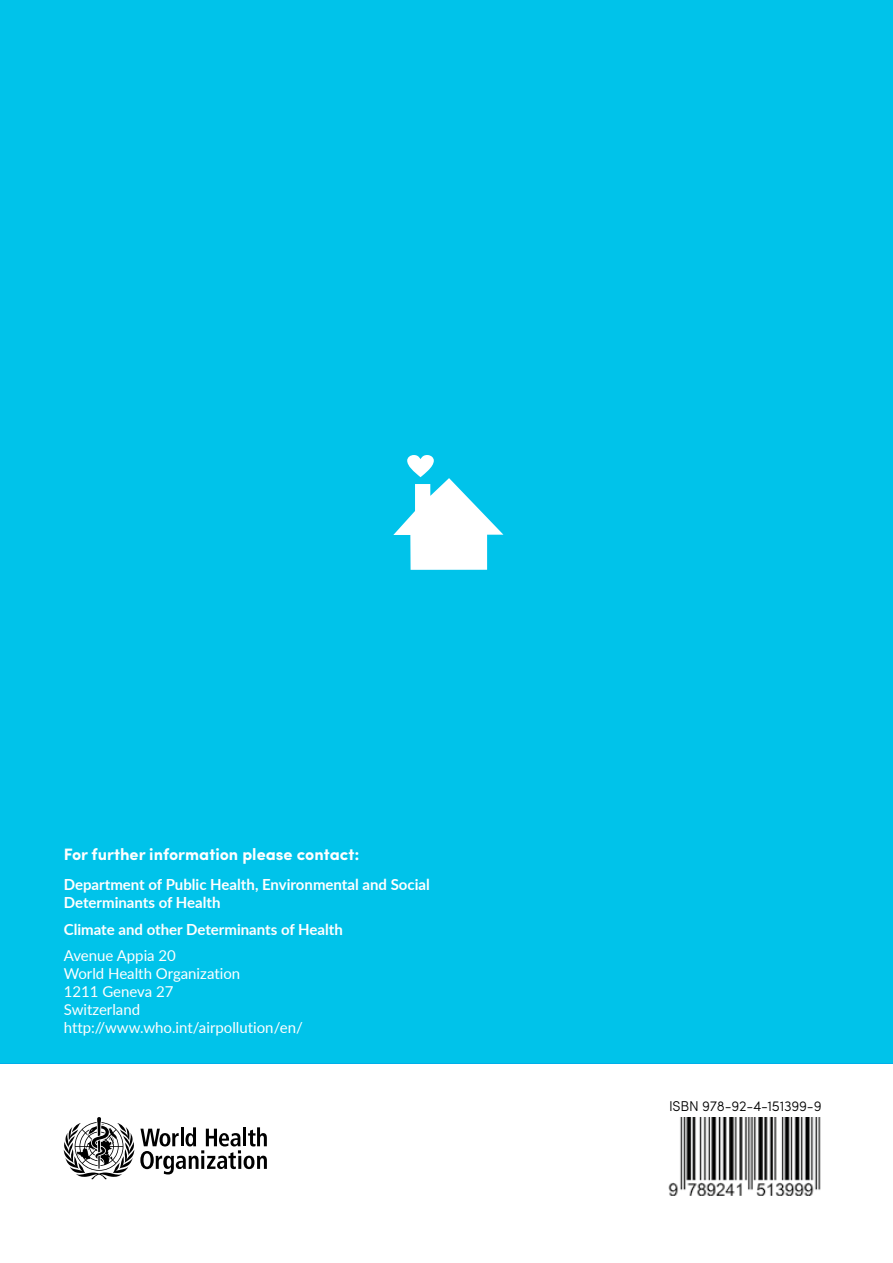
<style>
.page{position:relative;width:893px;height:1263px;background:#fff}
.page>*{position:absolute;margin:0;border:0;box-sizing:border-box;transform-origin:0 0}
.t1{font:700 16.5px "Sofia Pro";color:#fff}
.t2{font:700 15px/18px "Lato";color:#fff}
.t3{font:15px/18px "Lato";color:#fff}
.body-steps-bullet{font:300 14.25px "Sofia Pro";letter-spacing:-.015em;color:#000}
</style>
<div class="page">
<div style="left:0;top:0;width:893px;height:1063px;background:#00c3ea"></div>
<svg style="left:64px;top:1117px;width:203px;height:62px"></svg>
<svg style="left:393px;top:455px;width:110px;height:115px"></svg>
<img style="left:668px;top:1117px;width:153px;height:79px">
<p class="t1" style="left:64px;top:841px;width:297px">For further information please contact:</p>
<p class="t2" style="left:64px;top:875px;width:368px">Department of Public Health, Environmental and Social<br>Determinants of Health</p>
<p class="t2" style="left:64px;top:920px;width:281px">Climate and other Determinants of Health</p>
<p class="t3" style="left:64px;top:947px;width:114px">Avenue Appia 20</p>
<p class="t3" style="left:64px;top:965px;width:178px">World Health Organization</p>
<p class="t3" style="left:64px;top:983px;width:111px">1211 Geneva 27<br>Switzerland</p>
<p class="t3" style="left:64px;top:1019px;width:241px">http://www.who.int/airpollution/en/</p>
<p class="body-steps-bullet" style="left:669px;top:1096px;width:154px">ISBN 978-92-4-151399-9</p>
</div>
